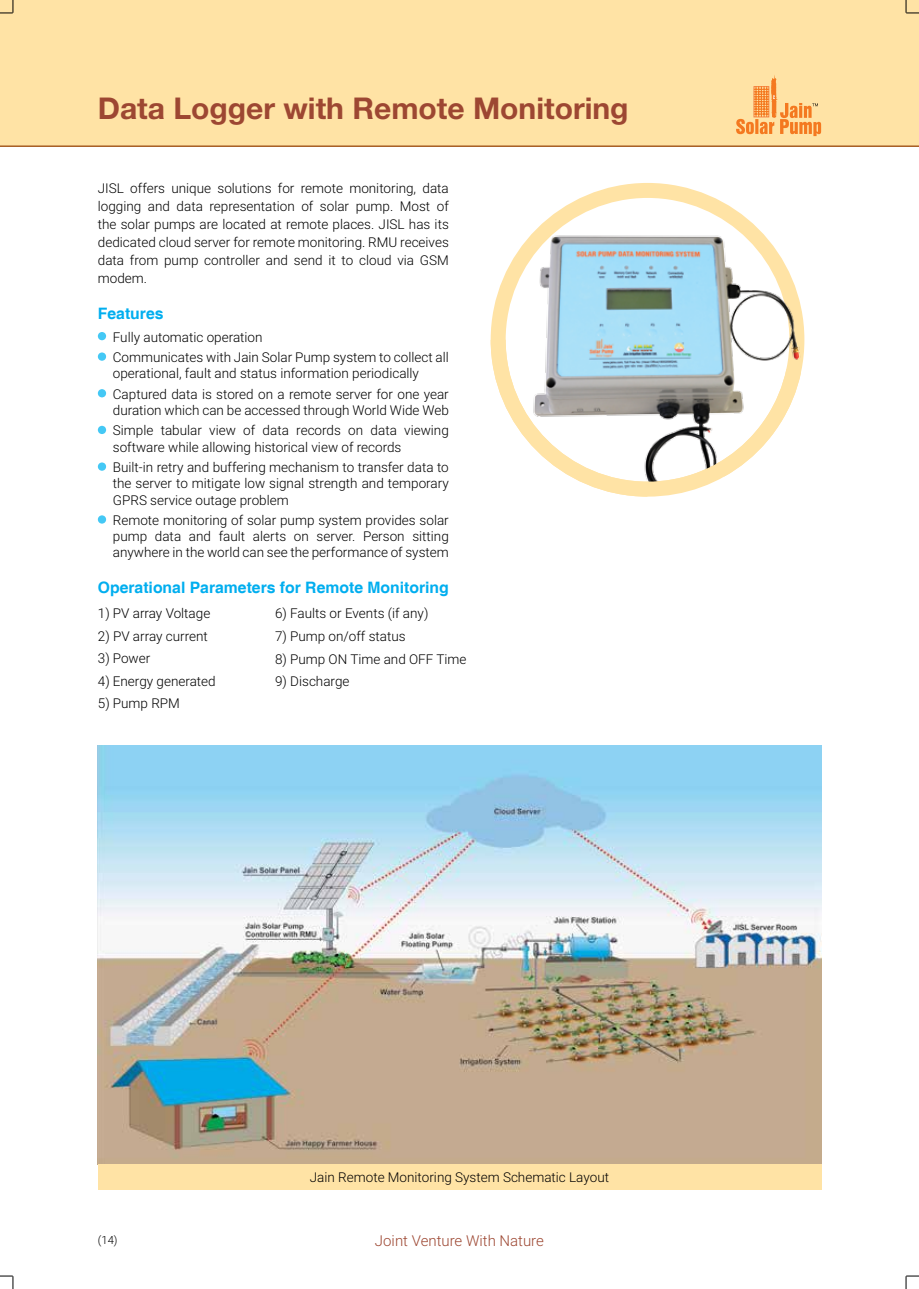
<style>
.page{position:relative;width:919px;height:1289px;background:#fff}
.page>*{position:absolute;margin:0;border:0;box-sizing:border-box;transform-origin:0 0}
.t1{font:700 30px "Helvetica Neue LT Std";color:#9d4732}
.t2{font:700 15.75px "Helvetica";color:#00aeef}
.t3{font:300 15px "Roboto";color:#9d4732}
.t4{font:300 13.5px/18px "Roboto";color:#000}
.t5{font:300 11.25px "Roboto";color:#000}
</style>
<div class="page">
<div style="left:0;top:0;width:918px;height:147px;background:#ffe3a5"></div>
<hr style="left:0;top:145px;width:918px;height:2px;background:#a75e25">
<svg style="left:736px;top:75px;width:85px;height:71px"></svg>
<svg style="left:905px;top:0;width:13px;height:14px"></svg>
<svg style="left:0;top:0;width:14px;height:14px"></svg>
<svg style="left:0;top:1275px;width:14px;height:13px"></svg>
<svg style="left:905px;top:1275px;width:13px;height:13px"></svg>
<img style="left:98px;top:745px;width:723px;height:419px">
<svg style="left:98px;top:332px;width:8px;height:8px"></svg>
<svg style="left:98px;top:352px;width:8px;height:9px"></svg>
<svg style="left:98px;top:389px;width:8px;height:8px"></svg>
<svg style="left:98px;top:426px;width:8px;height:8px"></svg>
<svg style="left:98px;top:462px;width:8px;height:9px"></svg>
<svg style="left:98px;top:515px;width:8px;height:8px"></svg>
<div style="left:98px;top:1164px;width:723px;height:25px;background:#ffe3a5"></div>
<div style="left:490px;top:183px;width:314px;height:313px;border:15px solid #ffe3a5;border-radius:50%"></div>
<img style="left:525px;top:227px;width:279px;height:98px">
<svg style="left:490px;top:325px;width:315px;height:172px"></svg>
<h1 class="t1" style="left:98px;top:90px;width:532px">Data Logger with Remote Monitoring</h1>
<p class="t4" style="left:98px;top:179px;width:352px;text-align:justify">JISL offers unique solutions for remote monitoring, data logging and data representation of solar pump. Most of the solar pumps are located at remote places. JISL has its dedicated cloud server for remote monitoring. RMU receives data from pump controller and send it to cloud via GSM modem.</p>
<p class="t2" style="left:98px;top:304px;width:67px">Features</p>
<p class="t4" style="left:113px;top:326px;width:337px;line-height:20.4px">Fully automatic operation<br>Communicates with Jain Solar Pump system to collect all</p>
<p class="t4" style="left:113px;top:363px;width:337px;line-height:20.4px">operational, fault and status information periodically<br>Captured data is stored on a remote server for one year</p>
<p class="t4" style="left:113px;top:399px;width:337px;line-height:20.4px">duration which can be accessed through World Wide Web<br>Simple tabular view of data records on data viewing</p>
<p class="t4" style="left:113px;top:436px;width:337px;line-height:20.4px">software while allowing historical view of records<br>Built-in retry and buffering mechanism to transfer data to</p>
<p class="t4" style="left:113px;top:475px;width:337px;line-height:16.2px">the server to mitigate low signal strength and temporary<br>GPRS service outage problem</p>
<p class="t4" style="left:113px;top:511px;width:337px;line-height:16.2px;text-align:justify">Remote monitoring of solar pump system provides solar pump data and fault alerts on server. Person sitting anywhere in the world can see the performance of system</p>
<p class="t2" style="left:98px;top:578px;width:352px">Operational Parameters for Remote Monitoring</p>
<p class="t4" style="left:98px;top:603px;width:114px">1) PV array Voltage</p>
<p class="t4" style="left:98px;top:626px;width:112px">2) PV array current</p>
<p class="t4" style="left:98px;top:649px;width:54px">3) Power</p>
<p class="t4" style="left:98px;top:671px;width:119px">4) Energy generated</p>
<p class="t4" style="left:98px;top:694px;width:84px">5) Pump RPM</p>
<p class="t4" style="left:275px;top:604px;width:155px">6) Faults or Events (if any)</p>
<p class="t4" style="left:275px;top:626px;width:132px">7) Pump on/off status</p>
<p class="t4" style="left:275px;top:649px;width:193px">8) Pump ON Time and OFF Time</p>
<p class="t4" style="left:275px;top:672px;width:76px">9) Discharge</p>
<p class="t4" style="left:310px;top:1167px;width:301px">Jain Remote Monitoring System Schematic Layout</p>
<p class="t5" style="left:98px;top:1232px;width:21px">(14)</p>
<p class="t3" style="left:375px;top:1229px;width:170px">Joint Venture With Nature</p>
</div>
